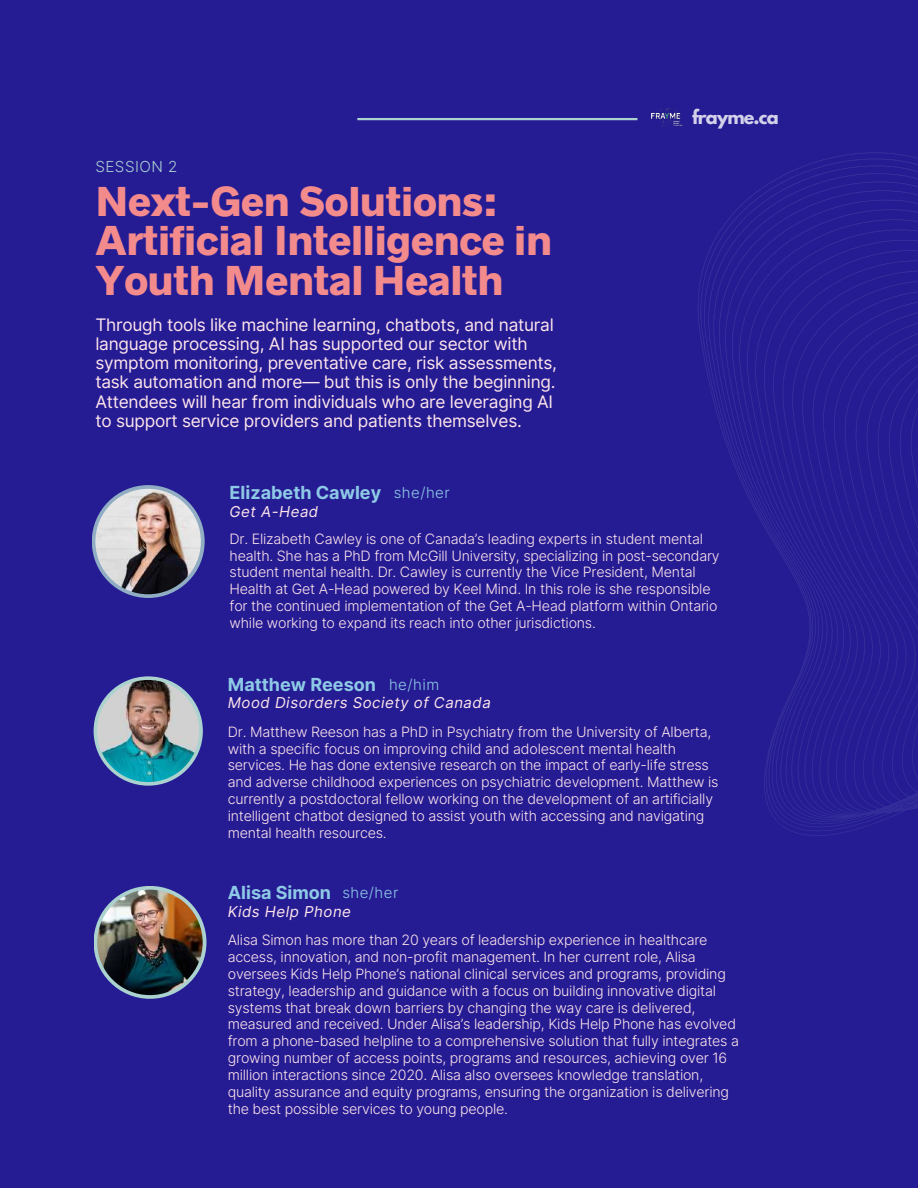
<style>
.page{position:relative;width:918px;height:1188px;background:#251c94}
.page>*{position:absolute;margin:0;border:0;box-sizing:border-box;transform-origin:0 0}
.t1{font:800 37.5px/39.3px "Radnika Next";letter-spacing:-.005em;color:#f38b8d}
.t2{font:700 18px "Inter";color:#8ecae6}
.t3{font:700 17.55px "League Spartan";letter-spacing:-.045em;color:#fff}
.t4{font:17.25px/19.2px "Inter";letter-spacing:-.015em;color:#ffe5eb}
.t5{font:300 15.15px "Inter";letter-spacing:.035em;color:#acd2d0}
.t6{font:italic 15px "Inter";letter-spacing:.035em;color:#ffe5eb}
.t7{font:300 15px "Inter";letter-spacing:.035em;color:#8ecae6}
.t8{font:300 14.25px/16.8px "Inter";letter-spacing:-.015em;color:#ffe5eb}
</style>
<div class="page">
<hr style="left:357px;top:118px;width:280px;height:2px;background:#acd2d0">
<img style="left:651px;top:109px;width:31px;height:17px">
<svg style="left:92px;top:485px;width:113px;height:113px"></svg>
<img style="left:95px;top:489px;width:106px;height:105px;border-radius:50%">
<svg style="left:94px;top:676px;width:109px;height:110px"></svg>
<img style="left:97px;top:680px;width:102px;height:102px;border-radius:50%">
<svg style="left:94px;top:886px;width:112px;height:113px"></svg>
<img style="left:97px;top:890px;width:106px;height:105px;border-radius:50%">
<svg style="left:698px;top:152px;width:220px;height:684px"></svg>
<p class="t5" style="left:95px;top:157px;width:84px">SESSION 2</p>
<h1 class="t1" style="left:95px;top:182px;width:458px">Next-Gen Solutions:<br>Artificial Intelligence in<br>Youth Mental Health</h1>
<p class="t4" style="left:95px;top:315px;width:463px">Through tools like machine learning, chatbots, and natural language processing, AI has supported our sector with symptom monitoring, preventative care, risk assessments, task automation and more— but this is only the beginning.<br>Attendees will hear from individuals who are leveraging AI to support service providers and patients themselves.</p>
<p class="t2" style="left:230px;top:482px;width:153px">Elizabeth Cawley</p>
<p class="t6" style="left:230px;top:503px;width:90px">Get A-Head</p>
<p class="t7" style="left:394px;top:484px;width:58px">she/her</p>
<p class="t3" style="left:692px;top:108px;width:88px">frayme.ca</p>
<p class="t8" style="left:230px;top:530px;width:492px">Dr. Elizabeth Cawley is one of Canada’s leading experts in student mental health. She has a PhD from McGill University, specializing in post-secondary student mental health. Dr. Cawley is currently the Vice President, Mental Health at Get A-Head powered by Keel Mind. In this role is she responsible for the continued implementation of the Get A-Head platform within Ontario while working to expand its reach into other jurisdictions.</p>
<p class="t2" style="left:228px;top:673px;width:150px">Matthew Reeson</p>
<p class="t8" style="left:228px;top:723px;width:492px">Dr. Matthew Reeson has a PhD in Psychiatry from the University of Alberta, with a specific focus on improving child and adolescent mental health services. He has done extensive research on the impact of early-life stress and adverse childhood experiences on psychiatric development. Matthew is currently a postdoctoral fellow working on the development of an artificially intelligent chatbot designed to assist youth with accessing and navigating mental health resources.</p>
<p class="t7" style="left:389px;top:675px;width:52px">he/him</p>
<p class="t6" style="left:228px;top:694px;width:265px">Mood Disorders Society of Canada</p>
<p class="t2" style="left:228px;top:882px;width:105px">Alisa Simon</p>
<p class="t8" style="left:228px;top:932px;width:513px">Alisa Simon has more than 20 years of leadership experience in healthcare access, innovation, and non-profit management. In her current role, Alisa oversees Kids Help Phone’s national clinical services and programs, providing strategy, leadership and guidance with a focus on building innovative digital systems that break down barriers by changing the way care is delivered, measured and received. Under Alisa’s leadership, Kids Help Phone has evolved from a phone-based helpline to a comprehensive solution that fully integrates a growing number of access points, programs and resources, achieving over 16 million interactions since 2020. Alisa also oversees knowledge translation, quality assurance and equity programs, ensuring the organization is delivering the best possible services to young people.</p>
<p class="t7" style="left:342px;top:883px;width:58px">she/her</p>
<p class="t6" style="left:228px;top:902px;width:125px">Kids Help Phone</p>
</div>
